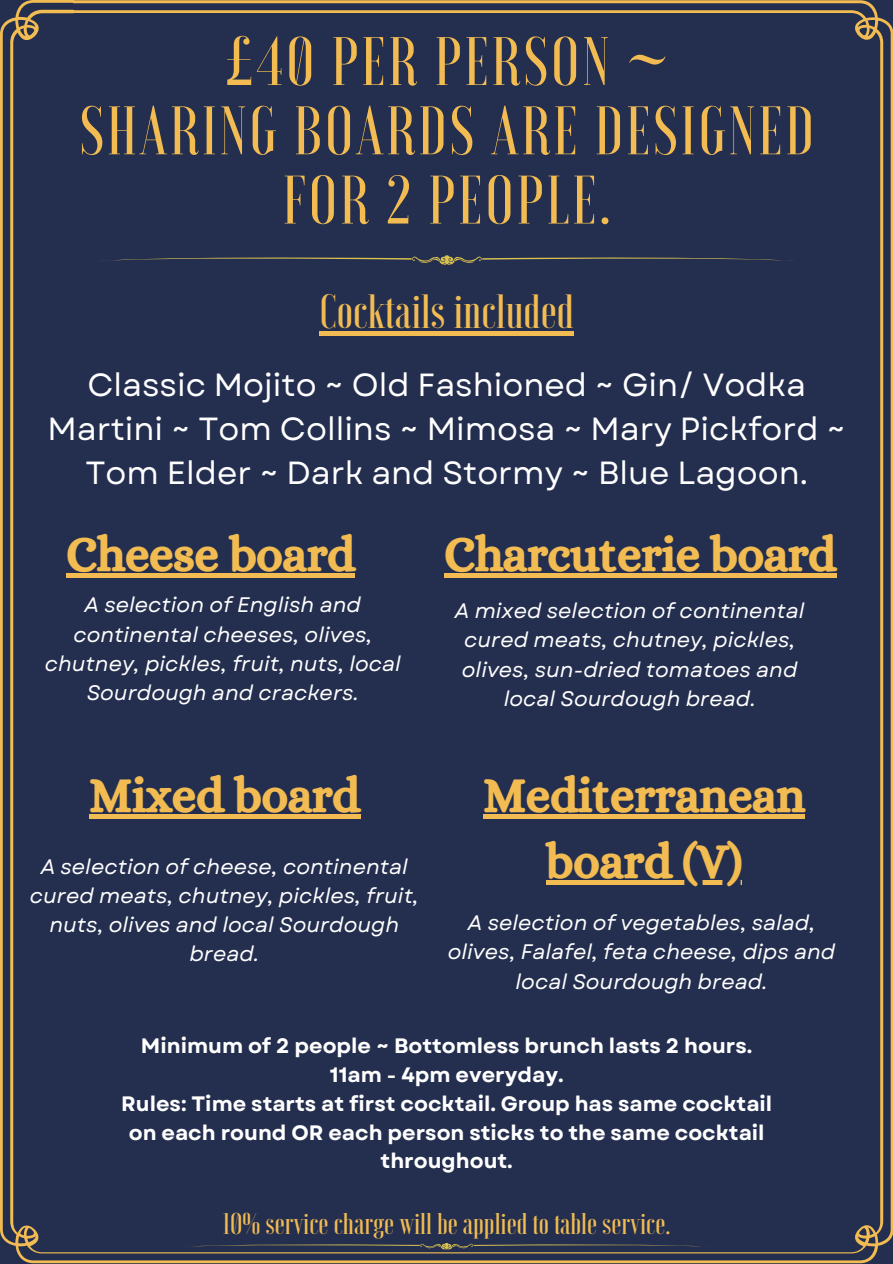
<style>
.page{position:relative;width:893px;height:1264px;background:#fff}
.page>*{position:absolute;margin:0;border:0;box-sizing:border-box;transform-origin:0 0}
.t1{font:500 68.4px/69.3px "Voga";letter-spacing:.04em;color:#f2bc52;text-align:center}
.t2{font:48px/66.3px "CA Generated";color:#f2bc52;text-align:center}
.t3{font:500 48px "Voga";color:#f2bc52}
.t4{font:31.95px/44.2px "Garet";color:#fff;text-align:center}
.t5{font:500 30px "Voga";color:#f2bc52}
.t6{font:italic 21px/29.2px "Garet";color:#fff;text-align:center}
.t7{font:700 20.85px/28.8px "Garet";color:#fff;text-align:center}
</style>
<div class="page">
<div style="left:0;top:0;width:892px;height:1263px;background:#242f4f"></div>
<svg style="left:181px;top:1242px;width:530px;height:8px;background:#353c4f"></svg>
<svg style="left:99px;top:254px;width:695px;height:12px;background:#343c4f"></svg>
<hr style="left:319px;top:331px;width:255px;height:4px;background:#f2bc52">
<hr style="left:66px;top:573px;width:289px;height:4px;background:#f2bc52">
<hr style="left:444px;top:573px;width:392px;height:4px;background:#f2bc52">
<hr style="left:89px;top:814px;width:271px;height:4px;background:#f2bc52">
<hr style="left:483px;top:814px;width:322px;height:4px;background:#f2bc52">
<svg style="left:546px;top:880px;width:196px;height:5px"></svg>
<h1 class="t1" style="left:79px;top:27px;width:736px">£40 PER PERSON ~<br>SHARING BOARDS ARE DESIGNED<br>FOR 2 PEOPLE.</h1>
<h2 class="t3" style="left:319px;top:287px;width:256px">Cocktails included</h2>
<h3 class="t4" style="left:48px;top:362px;width:799px">Classic Mojito ~ Old Fashioned ~ Gin/ Vodka<br>Martini ~ Tom Collins ~ Mimosa ~ Mary Pickford ~<br>Tom Elder ~ Dark and Stormy ~ Blue Lagoon.</h3>
<h2 class="t2" style="left:66px;top:520px;width:290px">Cheese board</h2>
<p class="t6" style="left:45px;top:590px;width:358px">A selection of English and continental cheeses, olives, chutney, pickles, fruit, nuts, local<br>Sourdough and crackers.</p>
<h2 class="t2" style="left:89px;top:761px;width:272px">Mixed board</h2>
<p class="t6" style="left:30px;top:851px;width:390px">A selection of cheese, continental cured meats, chutney, pickles, fruit, nuts, olives and local Sourdough bread.</p>
<h2 class="t2" style="left:444px;top:520px;width:393px">Charcuterie board</h2>
<p class="t6" style="left:455px;top:596px;width:351px">A mixed selection of continental cured meats, chutney, pickles, olives, sun-dried tomatoes and local Sourdough bread.</p>
<h2 class="t2" style="left:483px;top:761px;width:323px">Mediterranean board (V)</h2>
<p class="t6" style="left:448px;top:908px;width:389px">A selection of vegetables, salad, olives, Falafel, feta cheese, dips and local Sourdough bread.</p>
<p class="t7" style="left:121px;top:1031px;width:652px">Minimum of 2 people ~ Bottomless brunch lasts 2 hours.<br>11am - 4pm everyday.<br>Rules: Time starts at first cocktail. Group has same cocktail on each round OR each person sticks to the same cocktail throughout.</p>
<h3 class="t5" style="left:223px;top:1208px;width:449px">10% service charge will be applied to table service.</h3>
</div>
